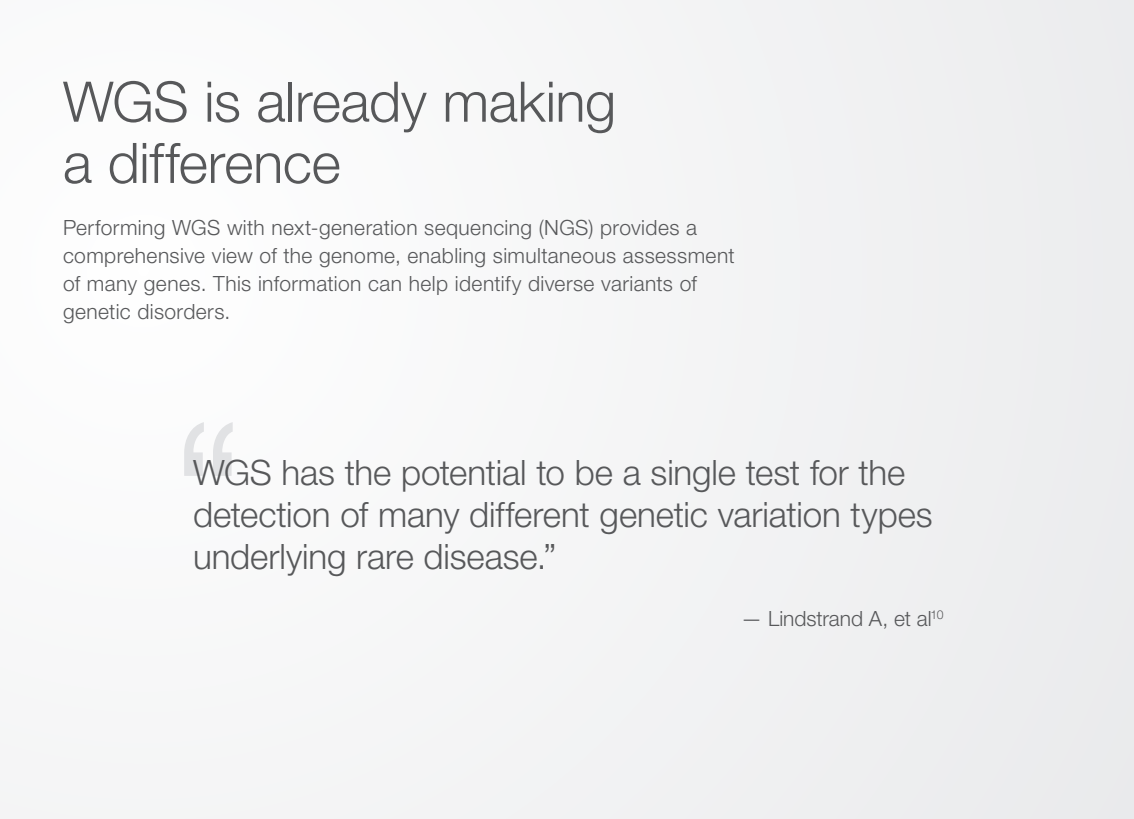
<style>
.page{position:relative;width:1134px;height:819px;background:#f5f5f6}
.page>*{position:absolute;margin:0;border:0;box-sizing:border-box;transform-origin:0 0}
.t1{font:300 56px/61.2px "Helvetica Neue LT Std";letter-spacing:-.01em;color:#57585a}
.t2{font:300 35px/42px "Helvetica Neue LT Std";letter-spacing:-.005em;color:#57585a}
.t3{font:300 21px/28px "Helvetica Neue LT Std";letter-spacing:.02em;color:#57585a}
.t4{font:300 21px "Helvetica Neue LT Std";letter-spacing:-.005em;color:#57585a}
</style>
<div class="page">
<svg style="left:184px;top:422px;width:49px;height:54px"></svg>
<p class="t1" style="left:63px;top:70px;width:555px">WGS is already making a difference</p>
<p class="t3" style="left:63px;top:213px;width:673px">Performing WGS with next-generation sequencing (NGS) provides a comprehensive view of the genome, enabling simultaneous assessment of many genes. This information can help identify diverse variants of genetic disorders.</p>
<p class="t2" style="left:193px;top:451px;width:741px">WGS has the potential to be a single test for the detection of many different genetic variation types underlying rare disease.”</p>
<p class="t4" style="left:741px;top:605px;width:204px">— Lindstrand A, et al<sup>10</sup></p>
</div>
